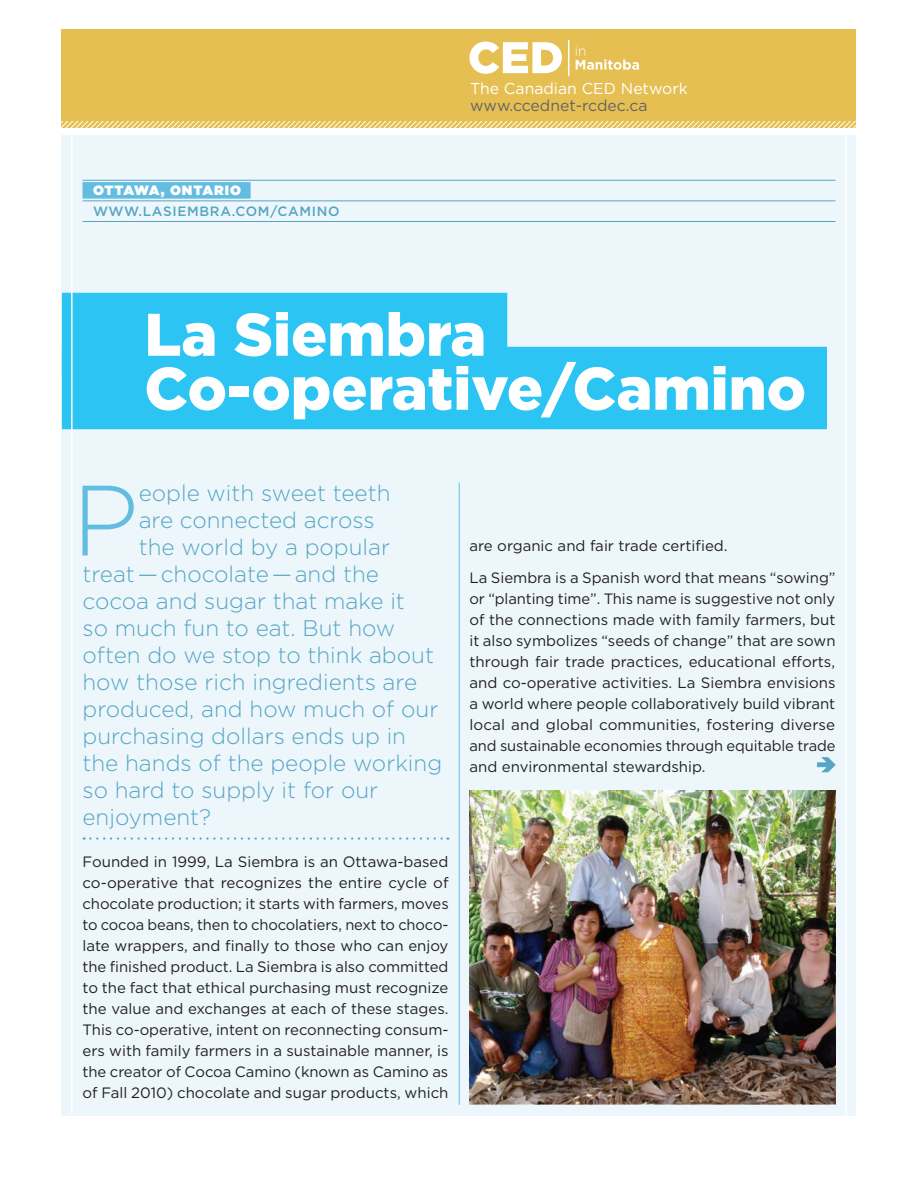
<style>
.page{position:relative;width:918px;height:1188px;background:#fff}
.page>*{position:absolute;margin:0;border:0;box-sizing:border-box;transform-origin:0 0}
.Opening_paragraph{font:300 99.6px "Gotham HTF";color:#62bde0}
.Organization_name{font:900 60px "Gotham HTF";color:#fff}
.Opening_paragraph-2{font:300 22.5px "Gotham HTF";color:#56a5c4}
.t1{font:15.75px "Gotham HTF";color:#fff}
.t2{font:15.75px "Gotham HTF";color:#636366}
.Body_text{font:15px/21px "Gotham HTF";color:#231f20;text-align:justify}
.Contact_Info{font:500 13.5px "Gotham HTF";letter-spacing:.05em;color:#56a5c4}
.Location{font:900 13.5px "Gotham HTF";letter-spacing:.075em;color:#fff}
</style>
<div class="page">
<div style="left:62px;top:135px;width:794px;height:981px;background:#edf7fb"></div>
<svg style="left:84px;top:837px;width:364px;height:3px"></svg>
<div style="left:82px;top:182px;width:169px;height:17px;background:#62bde0"></div>
<hr style="left:82px;top:180px;width:754px;height:1px;background:#56a5c4">
<hr style="left:82px;top:200px;width:754px;height:1px;background:#56a5c4">
<hr style="left:82px;top:221px;width:754px;height:1px;background:#56a5c4">
<svg style="left:817px;top:757px;width:19px;height:16px"></svg>
<hr style="left:459px;top:482px;width:1px;height:623px;background:#62bde0">
<img style="left:470px;top:790px;width:366px;height:315px">
<div style="left:62px;top:293px;width:445px;height:82px;background:#2bc4f3"></div>
<div style="left:62px;top:347px;width:765px;height:82px;background:#2bc4f3"></div>
<hr style="left:845px;top:30px;width:2px;height:1086px;background:#fff">
<hr style="left:71px;top:30px;width:2px;height:1084px;background:#fff">
<div style="left:62px;top:29px;width:794px;height:99px;background:#e6bf53"></div>
<svg style="left:62px;top:121px;width:794px;height:7px"></svg>
<svg style="left:470px;top:42px;width:92px;height:32px"></svg>
<hr style="left:568px;top:40px;width:1px;height:36px;background:#fff">
<svg style="left:576px;top:46px;width:63px;height:24px"></svg>
<p class="Location" style="left:93px;top:182px;width:150px">OTTAWA, ONTARIO</p>
<p class="Contact_Info" style="left:93px;top:203px;width:248px">WWW.LASIEMBRA.COM/CAMINO</p>
<p class="t1" style="left:470px;top:80px;width:219px">The Canadian CED Network</p>
<p class="t2" style="left:470px;top:96px;width:179px">www.ccednet-rcdec.ca</p>
<p class="Organization_name" style="left:144px;top:300px;width:343px">La Siembra</p>
<p class="Organization_name" style="left:144px;top:354px;width:663px">Co-operative/Camino</p>
<p class="Opening_paragraph" style="left:72px;top:466px;width:68px">P</p>
<p class="Opening_paragraph-2" style="left:139px;top:481px;width:253px">eople with sweet teeth</p>
<p class="Opening_paragraph-2" style="left:139px;top:508px;width:237px">are connected across</p>
<p class="Opening_paragraph-2" style="left:139px;top:535px;width:253px">the world by a popular</p>
<p class="Opening_paragraph-2" style="left:82px;top:562px;width:298px">treat—chocolate—and the</p>
<p class="Opening_paragraph-2" style="left:82px;top:589px;width:324px">cocoa and sugar that make it</p>
<p class="Opening_paragraph-2" style="left:82px;top:616px;width:314px">so much fun to eat. But how</p>
<p class="Opening_paragraph-2" style="left:82px;top:643px;width:353px">often do we stop to think about</p>
<p class="Opening_paragraph-2" style="left:82px;top:670px;width:336px">how those rich ingredients are</p>
<p class="Opening_paragraph-2" style="left:82px;top:697px;width:357px">produced, and how much of our</p>
<p class="Opening_paragraph-2" style="left:82px;top:724px;width:325px">purchasing dollars ends up in</p>
<p class="Opening_paragraph-2" style="left:82px;top:751px;width:361px">the hands of the people working</p>
<p class="Opening_paragraph-2" style="left:82px;top:778px;width:297px">so hard to supply it for our</p>
<p class="Opening_paragraph-2" style="left:82px;top:805px;width:130px">enjoyment?</p>
<p class="Body_text" style="left:82px;top:851px;width:368px">Founded in 1999, La Siembra is an Ottawa-based co-operative that recognizes the entire cycle of chocolate production; it starts with farmers, moves to cocoa beans, then to chocolatiers, next to choco&shy;late wrappers, and finally to those who can enjoy the finished product. La Siembra is also committed to the fact that ethical purchasing must recognize the value and exchanges at each of these stages.<br>This co-operative, intent on reconnecting consum&shy;ers with family farmers in a sustainable manner, is the creator of Cocoa Camino (known as Camino as of Fall 2010) chocolate and sugar products, which</p>
<p class="Body_text" style="left:470px;top:535px;width:260px">are organic and fair trade certified.</p>
<p class="Body_text" style="left:470px;top:567px;width:368px">La Siembra is a Spanish word that means “sowing” or “planting time”. This name is suggestive not only of the connections made with family farmers, but it also symbolizes “seeds of change” that are sown through fair trade practices, educational efforts, and co-operative activities. La Siembra envisions a world where people collaboratively build vibrant local and global communities, fostering diverse and sustainable economies through equitable trade and environmental stewardship.</p>
</div>
